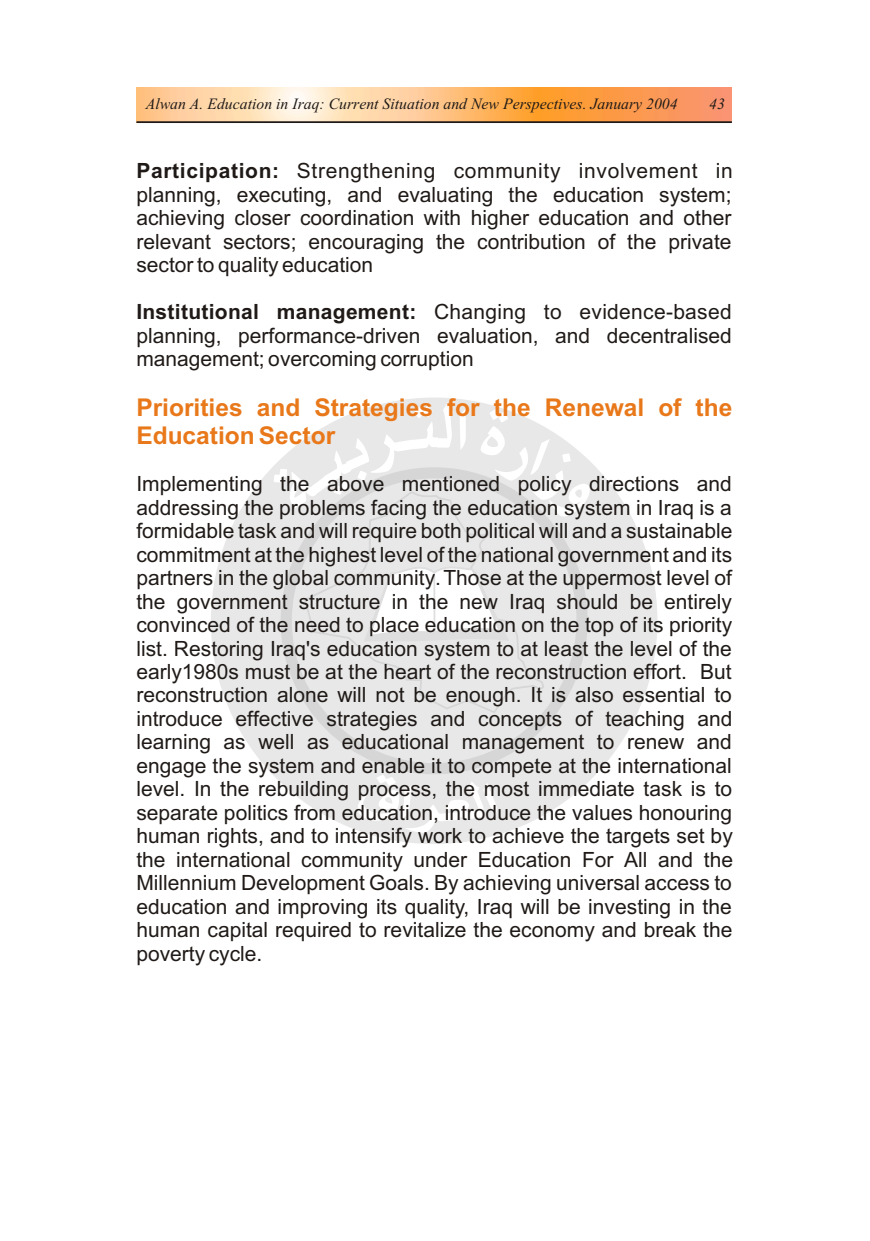
<style>
.page{position:relative;width:870px;height:1241px;background:#fff}
.page>*{position:absolute;margin:0;border:0;box-sizing:border-box;transform-origin:0 0}
.t1{font:700 24.5px/27.3px "Arial";color:#e8781a}
.t2{font:21px/23.4px "Arial";color:#1f1a17;text-align:justify}
.t3{font:italic 15.75px "Times New Roman";color:#1f1a17}
.s1{font-weight:700}
</style>
<div class="page">
<div style="left:211px;top:397px;width:446px;height:447px;background:#e8e8e8;border-radius:50%"></div>
<svg style="left:358px;top:775px;width:139px;height:58px"></svg>
<svg style="left:281px;top:517px;width:307px;height:257px"></svg>
<svg style="left:303px;top:517px;width:242px;height:197px"></svg>
<svg style="left:274px;top:402px;width:316px;height:115px"></svg>
<svg style="left:362px;top:561px;width:149px;height:82px"></svg>
<hr style="left:433px;top:573px;width:2px;height:59px;background:#dedede">
<svg style="left:136px;top:87px;width:596px;height:34px;background:#fdbe82"></svg>
<hr style="left:136px;top:121px;width:596px;height:2px;background:#1f1a17">
<p class="t3" style="left:146px;top:98px;width:533px">Alwan A. Education in Iraq: Current Situation and New Perspectives. January 2004</p>
<p class="t3" style="left:709px;top:98px;width:17px">43</p>
<p class="t2" style="left:136px;top:161px;width:598px"><span class="s1">Participation:</span> Strengthening community involvement in planning, executing, and evaluating the education system; achieving closer coordination with higher education and other relevant sectors; encouraging the contribution of the private sector to quality education</p>
<p class="t2" style="left:136px;top:302px;width:597px"><span class="s1">Institutional management:</span> Changing to evidence-based planning, performance-driven evaluation, and decentralised management; overcoming corruption</p>
<p class="t1" style="left:136px;top:396px;width:597px">Priorities and Strategies for the Renewal of the<br>Education Sector</p>
<p class="t2" style="left:136px;top:474px;width:598px">Implementing the above mentioned policy directions and addressing the problems facing the education system in Iraq is a formidable task and will require both political will and a sustainable commitment at the highest level of the national government and its partners in the global community. Those at the uppermost level of the government structure in the new Iraq should be entirely convinced of the need to place education on the top of its priority list. Restoring Iraq's education system to at least the level of the early1980s must be at the heart of the reconstruction effort. But reconstruction alone will not be enough. It is also essential to introduce effective strategies and concepts of teaching and learning as well as educational management to renew and engage the system and enable it to compete at the international level. In the rebuilding process, the most immediate task is to separate politics from education, introduce the values honouring human rights, and to intensify work to achieve the targets set by the international community under Education For All and the Millennium Development Goals. By achieving universal access to education and improving its quality, Iraq will be investing in the human capital required to revitalize the economy and break the poverty cycle.</p>
</div>
